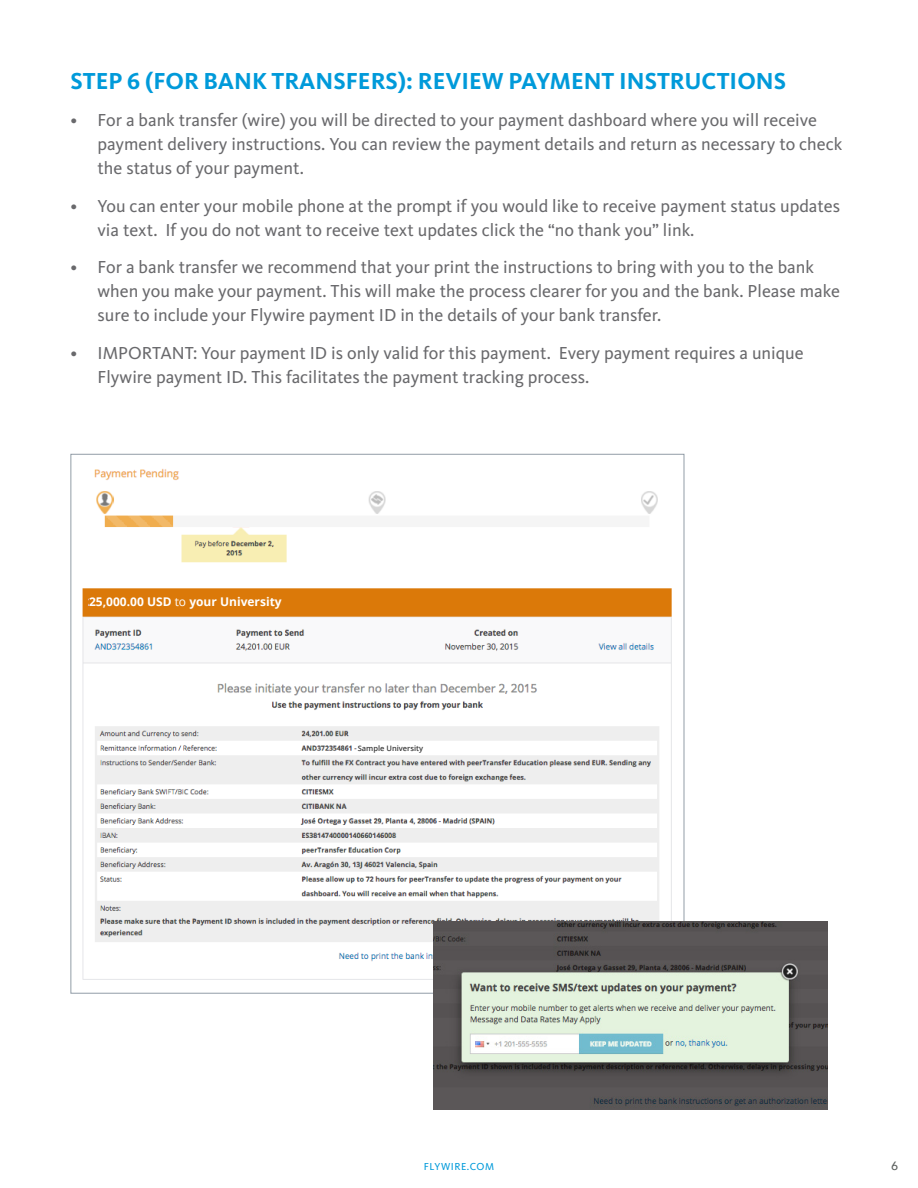
<style>
.page{position:relative;width:918px;height:1188px;background:#fff}
.page>*{position:absolute;margin:0;border:0;box-sizing:border-box;transform-origin:0 0}
.t1{font:700 24px "Kievit OT";color:#009ada}
.t2{font:18px/24px "Kievit OT";color:#69696c}
.t3{font:700 12px "Open Sans";color:#fff}
.t4{font:500 12px "Avenir Next";color:#5c605e}
.t5{font:10.5px "Kievit OT";letter-spacing:.05em;color:#009ada}
.t6{font:600 7.5px "Open Sans";color:#383838}
.s1{font-weight:400}
</style>
<div class="page">
<img style="left:82px;top:468px;width:600px;height:524px">
<div style="left:358px;top:745px;width:72px;height:9px;background:#fff"></div>
<div style="left:89px;top:597px;width:209px;height:18px;background:#db7909"></div>
<img style="left:434px;top:922px;width:394px;height:187px">
<p class="t1" style="left:70px;top:66px;width:717px">STEP 6 (FOR BANK TRANSFERS): REVIEW PAYMENT INSTRUCTIONS</p>
<p class="t2" style="left:98px;top:108px;width:746px;text-indent:-27px">• For a bank transfer (wire) you will be directed to your payment dashboard where you will receive payment delivery instructions. You can review the payment details and return as necessary to check the status of your payment.</p>
<p class="t2" style="left:98px;top:194px;width:744px;text-indent:-27px">• You can enter your mobile phone at the prompt if you would like to receive payment status updates via text. If you do not want to receive text updates click the “no thank you” link.</p>
<p class="t2" style="left:98px;top:255px;width:744px;text-indent:-27px">• For a bank transfer we recommend that your print the instructions to bring with you to the bank when you make your payment. This will make the process clearer for you and the bank. Please make sure to include your Flywire payment ID in the details of your bank transfer.</p>
<p class="t2" style="left:98px;top:341px;width:708px;text-indent:-27px">• IMPORTANT: Your payment ID is only valid for this payment. Every payment requires a unique<br>Flywire payment ID. This facilitates the payment tracking process.</p>
<p class="t3" style="left:89px;top:593px;width:194px">25,000.00 USD <span class="s1">to</span> your University</p>
<p class="t6" style="left:358px;top:743px;width:67px">Sample University</p>
<p class="t5" style="left:424px;top:1160px;width:72px">FLYWIRE.COM</p>
<p class="t4" style="left:891px;top:1155px;width:9px">6</p>
</div>
